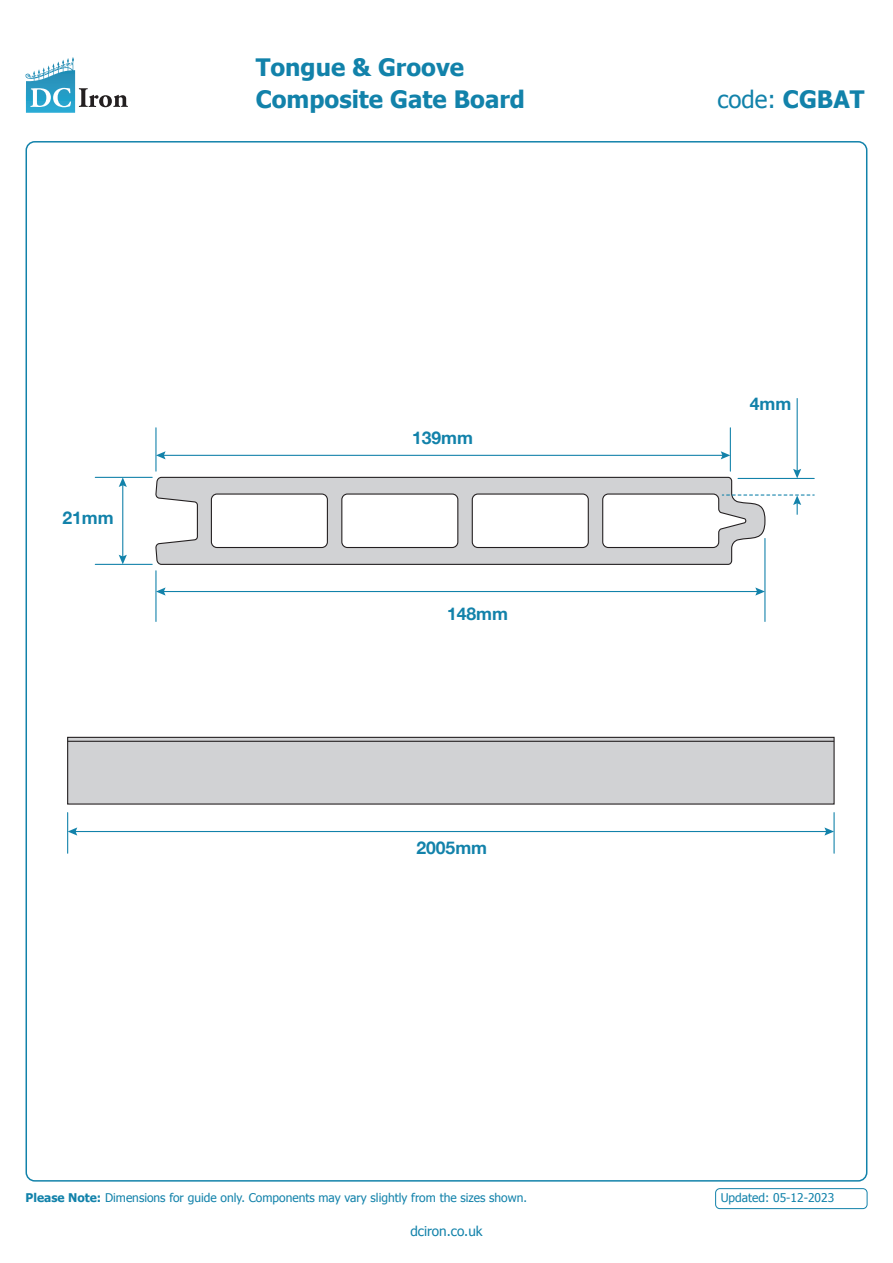
<style>
.page{position:relative;width:893px;height:1263px;background:#fff}
.page>*{position:absolute;margin:0;border:0;box-sizing:border-box;transform-origin:0 0}
.t1{font:700 24px/31.5px "Tahoma";color:#1282aa}
.t2{font:24px "Tahoma";color:#1282aa}
.t3{font:700 17.55px "Helvetica Neue";color:#1282aa}
.t4{font:13.5px "Tahoma";color:#1282aa}
.t5{font:12px "Tahoma";color:#1282aa}
.s1{font-weight:700}
</style>
<div class="page">
<div style="left:715px;top:1188px;width:152px;height:21px;border:1px solid #1282aa;border-radius:4px"></div>
<svg style="left:155px;top:476px;width:611px;height:89px;background:#cbccce"></svg>
<div style="left:211px;top:494px;width:116px;height:53px;background:#fff;border-radius:6px"></div>
<div style="left:211px;top:493px;width:117px;height:55px;border:1px solid #231f20;border-radius:6px"></div>
<div style="left:342px;top:494px;width:116px;height:53px;background:#fff;border-radius:6px"></div>
<div style="left:341px;top:493px;width:117px;height:55px;border:1px solid #231f20;border-radius:6px"></div>
<div style="left:472px;top:494px;width:116px;height:53px;background:#fff;border-radius:6px"></div>
<div style="left:472px;top:493px;width:117px;height:55px;border:1px solid #231f20;border-radius:6px"></div>
<div style="left:68px;top:737px;width:766px;height:67px;background:#d1d2d4"></div>
<div style="left:67px;top:737px;width:768px;height:67px;border:1px solid #231f20"></div>
<hr style="left:68px;top:741px;width:766px;height:1px;background:#231f20">
<hr style="left:738px;top:478px;width:76px;height:1px;background:#1282aa">
<hr style="left:162px;top:591px;width:596px;height:1px;background:#1282aa">
<svg style="left:156px;top:587px;width:10px;height:9px"></svg>
<svg style="left:755px;top:587px;width:9px;height:9px"></svg>
<hr style="left:155px;top:571px;width:1px;height:50px;background:#1282aa">
<hr style="left:764px;top:538px;width:1px;height:83px;background:#1282aa">
<hr style="left:162px;top:455px;width:562px;height:1px;background:#1282aa">
<svg style="left:156px;top:451px;width:10px;height:8px"></svg>
<svg style="left:721px;top:451px;width:9px;height:8px"></svg>
<hr style="left:122px;top:484px;width:1px;height:74px;background:#1282aa">
<svg style="left:119px;top:478px;width:8px;height:9px"></svg>
<svg style="left:119px;top:555px;width:8px;height:9px"></svg>
<hr style="left:155px;top:428px;width:1px;height:43px;background:#1282aa">
<hr style="left:95px;top:477px;width:57px;height:1px;background:#1282aa">
<hr style="left:95px;top:564px;width:57px;height:1px;background:#1282aa">
<hr style="left:730px;top:428px;width:1px;height:43px;background:#1282aa">
<hr style="left:797px;top:398px;width:1px;height:74px;background:#1282aa">
<svg style="left:793px;top:469px;width:8px;height:9px"></svg>
<svg style="left:602px;top:493px;width:212px;height:56px"></svg>
<hr style="left:74px;top:831px;width:753px;height:1px;background:#1282aa">
<svg style="left:824px;top:827px;width:9px;height:8px"></svg>
<svg style="left:68px;top:827px;width:9px;height:8px"></svg>
<hr style="left:67px;top:813px;width:1px;height:40px;background:#1282aa">
<hr style="left:833px;top:813px;width:2px;height:40px;background:#1282aa">
<svg style="left:38px;top:57px;width:35px;height:19px"></svg>
<svg style="left:30px;top:88px;width:41px;height:19px"></svg>
<svg style="left:79px;top:88px;width:49px;height:19px"></svg>
<h2 class="t3" style="left:62px;top:504px;width:53px">21mm</h2>
<h1 class="t1" style="left:256px;top:50px;width:271px">Tongue &amp; Groove<br>Composite Gate Board</h1>
<h2 class="t3" style="left:412px;top:424px;width:63px">139mm</h2>
<h2 class="t3" style="left:447px;top:600px;width:63px">148mm</h2>
<h2 class="t3" style="left:416px;top:833px;width:72px">2005mm</h2>
<h1 class="t2" style="left:717px;top:83px;width:148px">code: <span class="s1">CGBAT</span></h1>
<h2 class="t3" style="left:750px;top:390px;width:43px">4mm</h2>
<p class="t5" style="left:26px;top:1190px;width:503px"><span class="s1">Please Note:</span> Dimensions for guide only. Components may vary slightly from the sizes shown.</p>
<p class="t5" style="left:721px;top:1190px;width:115px">Updated: 05-12-2023</p>
<p class="t4" style="left:410px;top:1222px;width:74px">dciron.co.uk</p>
</div>
